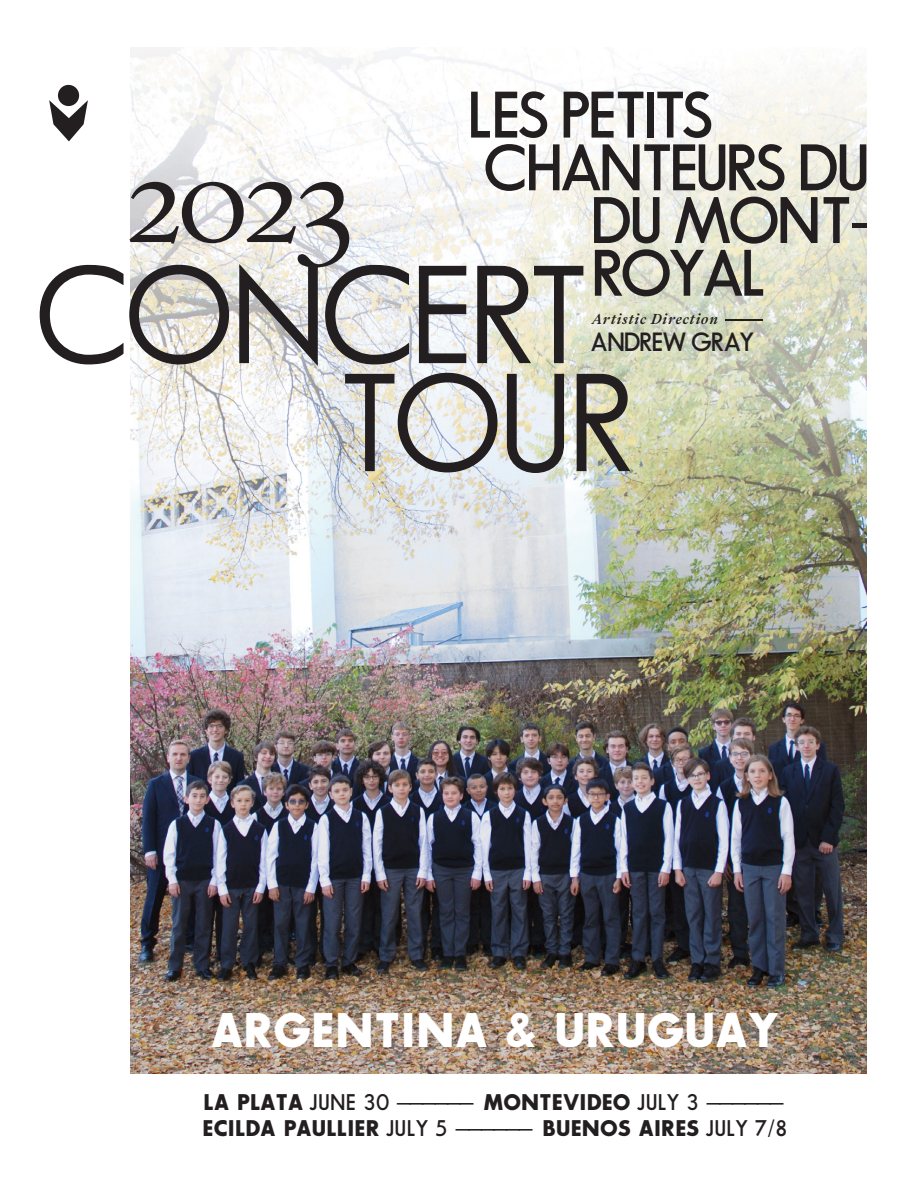
<style>
.page{position:relative;width:918px;height:1188px;background:#fff}
.page>*{position:absolute;margin:0;border:0;box-sizing:border-box;transform-origin:0 0}
.t1{font:134.1px "Sans Serif Book FLF";letter-spacing:-.04em;color:#231f20}
.t2{font:100 134.1px "Addington CF";color:#231f20}
.t3{font:600 64.35px "Sans Serif FLF";letter-spacing:-.06em;color:#231f20}
.t4{font:600 64.35px "Sans Serif FLF";letter-spacing:-.04em;color:#231f20}
.t5{font:47.55px "Sans Serif Bld FLF";letter-spacing:.01em;color:#fff}
.t6{font:600 25.8px "Sans Serif FLF";letter-spacing:-.04em;color:#231f20}
.t7{font:22.2px "Sans Serif Bld FLF";letter-spacing:.01em;color:#231f20}
.t8{font:600 22.2px "Sans Serif FLF";letter-spacing:.01em;color:#231f20}
.t9{font:italic 600 16.05px "Addington CF";letter-spacing:.06em;color:#231f20}
.s1{font-family:"Sans Serif Bld FLF";font-weight:400}
.s2{font-family:"Sans Serif FLF";font-weight:600}
</style>
<div class="page">
<img style="left:130px;top:47px;width:736px;height:1026px">
<svg style="left:39px;top:264px;width:191px;height:101px"></svg>
<hr style="left:726px;top:319px;width:37px;height:2px;background:#231f20">
<div style="left:58px;top:85px;width:21px;height:21px;background:#231f20;border-radius:50%"></div>
<svg style="left:49px;top:100px;width:39px;height:41px"></svg>
<svg style="left:239px;top:262px;width:393px;height:212px"></svg>
<h2 class="t4" style="left:467px;top:79px;width:248px">LES PETITS</h2>
<h2 class="t3" style="left:483px;top:132px;width:389px">CHANTEURS DU</h2>
<h2 class="t3" style="left:590px;top:184px;width:282px">DU MONT-</h2>
<h2 class="t3" style="left:591px;top:237px;width:176px">ROYAL</h2>
<p class="t6" style="left:590px;top:327px;width:165px">ANDREW GRAY</p>
<h1 class="t2" style="left:124px;top:122px;width:232px">2023</h1>
<h1 class="t1" style="left:35px;top:240px;width:553px">CONCERT</h1>
<p class="t9" style="left:592px;top:309px;width:128px">Artistic Direction</p>
<h1 class="t1" style="left:340px;top:348px;width:295px">TOUR</h1>
<h3 class="t5" style="left:211px;top:1005px;width:570px">ARGENTINA &amp; URUGUAY</h3>
<p class="t8" style="left:204px;top:1089px;width:583px"><span class="s1">LA PLATA</span> JUNE 30 —————— <span class="s1">MONTEVIDEO</span> JULY 3 ——————</p>
<p class="t7" style="left:202px;top:1116px;width:587px">ECILDA PAULLIER <span class="s2">JULY 5 ——————</span> BUENOS AIRES <span class="s2">JULY 7/8</span></p>
</div>
